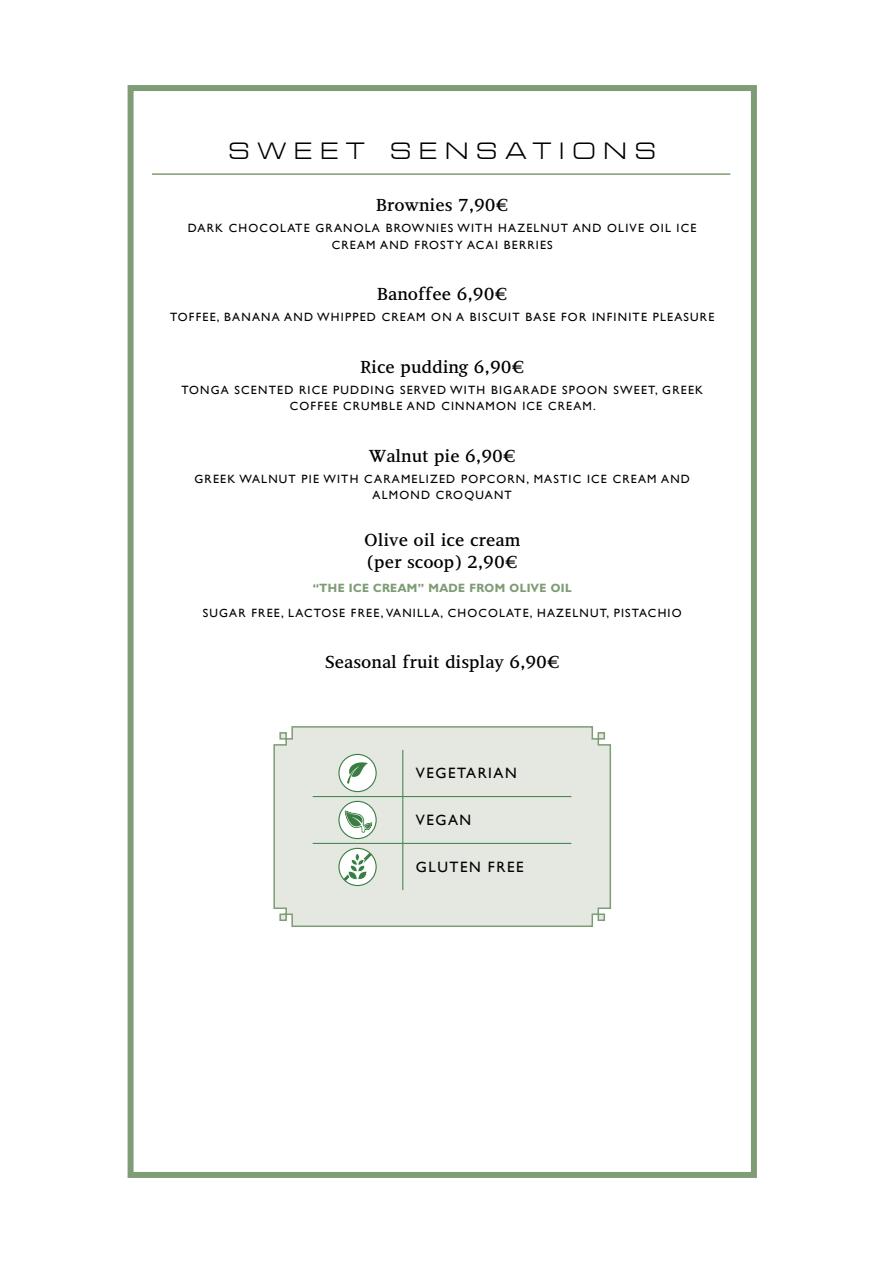
<style>
.page{position:relative;width:893px;height:1263px;background:#fff}
.page>*{position:absolute;margin:0;border:0;box-sizing:border-box;transform-origin:0 0}
.t1{font:300 24px "PF Euroset";letter-spacing:.32em;color:#000;scale:.92 1}
.t2{font:18px/21.6px "PF Diplomat Med";color:#000}
.t3{font:15px "Gill Sans Hel";letter-spacing:.1em;color:#000}
.t4{font:12px/16.5px "Gill Sans Hel";letter-spacing:.1em;color:#000;text-align:center}
.t5{font:700 12px "Gill Sans Hel";letter-spacing:.04em;color:#7e9c75}
</style>
<div class="page">
<div style="left:128px;top:85px;width:629px;height:1093px;border:6px solid #7e9c75"></div>
<div style="left:273px;top:726px;width:338px;height:201px;background:#e4e8e0"></div>
<hr style="left:152px;top:173px;width:578px;height:2px;background:#7e9c75">
<hr style="left:402px;top:750px;width:1px;height:46px;background:#3a7e45">
<hr style="left:313px;top:796px;width:90px;height:1px;background:#3a7e45">
<hr style="left:403px;top:796px;width:168px;height:1px;background:#3a7e45">
<hr style="left:402px;top:797px;width:1px;height:46px;background:#3a7e45">
<hr style="left:313px;top:843px;width:90px;height:1px;background:#3a7e45">
<hr style="left:403px;top:843px;width:168px;height:1px;background:#3a7e45">
<hr style="left:402px;top:844px;width:1px;height:46px;background:#3a7e45">
<svg style="left:339px;top:754px;width:37px;height:37px"></svg>
<div style="left:338px;top:754px;width:39px;height:38px;border:1px solid #3a7e45;border-radius:50%"></div>
<svg style="left:345px;top:761px;width:25px;height:24px"></svg>
<svg style="left:339px;top:801px;width:37px;height:37px"></svg>
<div style="left:338px;top:801px;width:39px;height:38px;border:1px solid #3a7e45;border-radius:50%"></div>
<svg style="left:344px;top:801px;width:29px;height:34px"></svg>
<div style="left:338px;top:848px;width:39px;height:38px;border:1px solid #3a7e45;border-radius:50%"></div>
<svg style="left:340px;top:850px;width:35px;height:34px"></svg>
<div style="left:355px;top:852px;width:5px;height:10px;border:1px solid #fff;border-radius:50%"></div>
<h1 class="t1" style="left:228px;top:136px;width:467px">SWEET SENSATIONS</h1>
<h2 class="t2" style="left:376px;top:195px;width:134px">Brownies 7,90€</h2>
<p class="t4" style="left:188px;top:220px;width:510px">DARK CHOCOLATE GRANOLA BROWNIES WITH HAZELNUT AND OLIVE OIL ICE<br>CREAM AND FROSTY ACAI BERRIES</p>
<h2 class="t2" style="left:377px;top:284px;width:131px">Banoffee 6,90€</h2>
<p class="t4" style="left:170px;top:309px;width:546px">TOFFEE, BANANA AND WHIPPED CREAM ON A BISCUIT BASE FOR INFINITE PLEASURE</p>
<h2 class="t2" style="left:360px;top:356px;width:165px">Rice pudding 6,90€</h2>
<p class="t4" style="left:181px;top:381px;width:523px">TONGA SCENTED RICE PUDDING SERVED WITH BIGARADE SPOON SWEET, GREEK<br>COFFEE CRUMBLE AND CINNAMON ICE CREAM.</p>
<h2 class="t2" style="left:369px;top:445px;width:148px">Walnut pie 6,90€</h2>
<p class="t4" style="left:195px;top:470px;width:497px">GREEK WALNUT PIE WITH CARAMELIZED POPCORN, MASTIC ICE CREAM AND<br>ALMOND CROQUANT</p>
<h2 class="t2" style="left:364px;top:530px;width:158px">Olive oil ice cream (per scoop) 2,90€</h2>
<p class="t5" style="left:313px;top:580px;width:260px">“THE ICE CREAM” MADE FROM OLIVE OIL</p>
<p class="t4" style="left:203px;top:604px;width:480px">SUGAR FREE, LACTOSE FREE, VANILLA, CHOCOLATE, HAZELNUT, PISTACHIO</p>
<h2 class="t2" style="left:325px;top:652px;width:236px">Seasonal fruit display 6,90€</h2>
<p class="t3" style="left:416px;top:765px;width:102px">VEGETARIAN</p>
<p class="t3" style="left:416px;top:812px;width:57px">VEGAN</p>
<p class="t3" style="left:416px;top:859px;width:109px">GLUTEN FREE</p>
</div>
